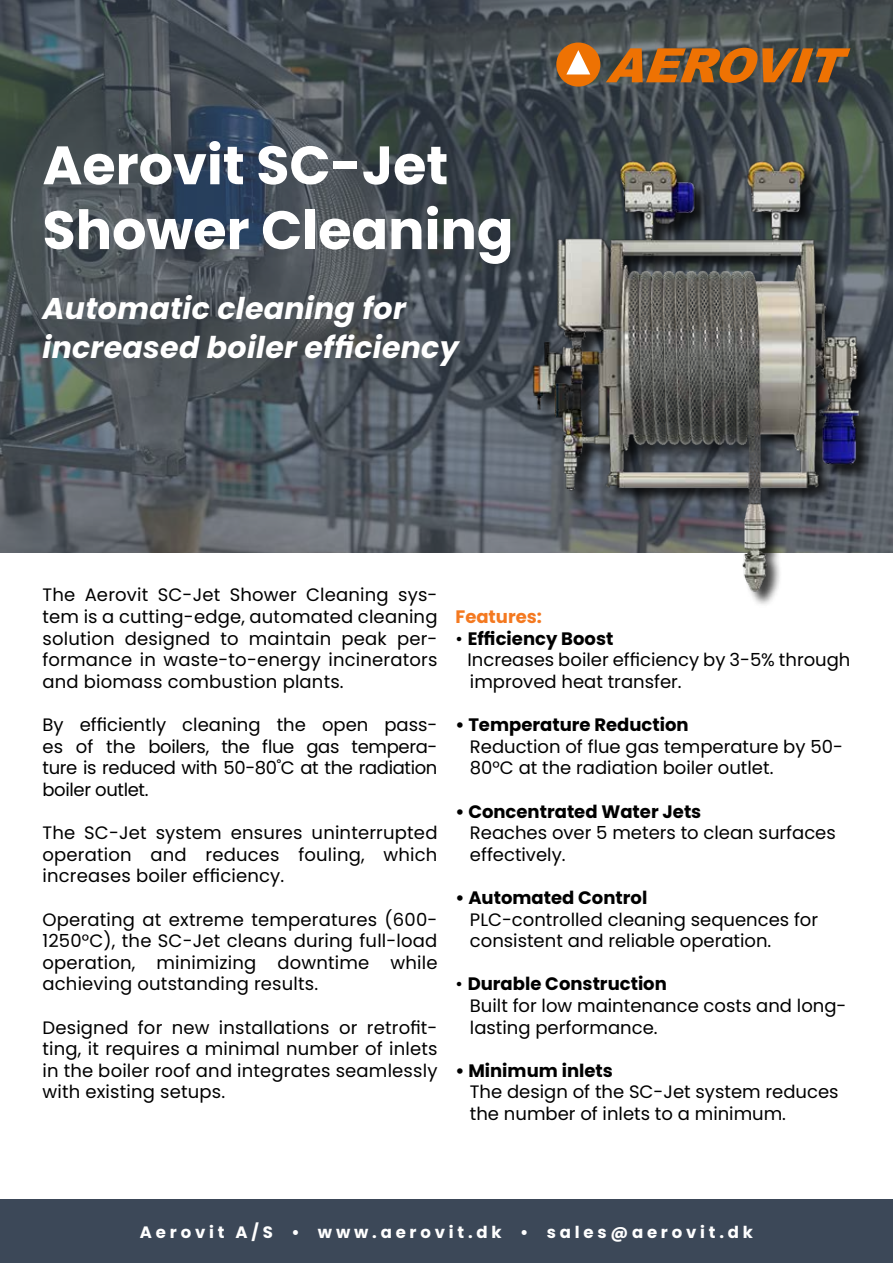
<style>
.page{position:relative;width:893px;height:1263px;background:#fff}
.page>*{position:absolute;margin:0;border:0;box-sizing:border-box;transform-origin:0 0}
.t1{font:700 54px/64.8px "Poppins";color:#fff}
.t2{font:italic 700 30px/39px "Poppins";letter-spacing:.01em;color:#fff}
.t3{font:18px/21.6px "Poppins";color:#000}
.t4{font:700 18px "Poppins";color:#000}
.t5{font:700 18px "Poppins";color:#f47920}
.t6{font:700 16.5px "Poppins";letter-spacing:.23em;color:#fff}
.s1{font-weight:700}
</style>
<div class="page">
<div style="left:0;top:1199px;width:893px;height:64px;background:#3c4858"></div>
<svg style="left:0;top:0;width:893px;height:553px;background:#495158"></svg>
<div style="left:533px;top:162px;width:342px;height:446px;background:#000;opacity:.75"></div>
<img style="left:530px;top:159px;width:335px;height:435px">
<svg style="left:606px;top:48px;width:244px;height:35px;background:#9d5f25"></svg>
<div style="left:556px;top:43px;width:44px;height:44px;background:#ee7203;border-radius:50%"></div>
<svg style="left:566px;top:50px;width:24px;height:24px"></svg>
<h1 class="t1" style="left:43px;top:133px;width:472px">Aerovit SC-Jet<br>Shower Cleaning</h1>
<h2 class="t2" style="left:43px;top:289px;width:418px">Automatic cleaning for increased boiler efficiency</h2>
<p class="t3" style="left:43px;top:584px;width:396px;text-align:justify">The Aerovit SC-Jet Shower Cleaning sys&shy;tem is a cutting-edge, automated cleaning solution designed to maintain peak per&shy;formance in waste-to-energy incinerators and biomass combustion plants.</p>
<p class="t3" style="left:43px;top:714px;width:396px;text-align:justify">By efficiently cleaning the open pass&shy;es of the boilers, the flue gas tempera&shy;ture is reduced with 50-80˚C at the radiation boiler outlet.</p>
<p class="t3" style="left:43px;top:822px;width:396px;text-align:justify">The SC-Jet system ensures uninterrupted operation and reduces fouling, which increases boiler efficiency.</p>
<p class="t3" style="left:43px;top:908px;width:396px;text-align:justify">Operating at extreme temperatures (600- 1250°C), the SC-Jet cleans during full-load operation, minimizing downtime while achieving outstanding results.</p>
<p class="t3" style="left:43px;top:1016px;width:396px;text-align:justify">Designed for new installations or retrofit&shy;ting, it requires a minimal number of inlets in the boiler roof and integrates seamlessly with existing setups.</p>
<p class="t5" style="left:455px;top:606px;width:88px">Features:</p>
<p class="t3" style="left:467px;top:628px;width:384px;text-indent:-12px">• <span class="s1">Efficiency Boost<br></span>Increases boiler efficiency by 3-5% through improved heat transfer.</p>
<p class="t4" style="left:455px;top:714px;width:235px">• Temperature Reduction</p>
<p class="t3" style="left:470px;top:736px;width:374px">Reduction of flue gas temperature by 50-<br>80°C at the radiation boiler outlet.</p>
<p class="t4" style="left:455px;top:801px;width:247px">• Concentrated Water Jets</p>
<p class="t3" style="left:470px;top:822px;width:367px">Reaches over 5 meters to clean surfaces effectively.</p>
<p class="t4" style="left:455px;top:887px;width:193px">• Automated Control</p>
<p class="t3" style="left:470px;top:908px;width:350px">PLC-controlled cleaning sequences for consistent and reliable operation.</p>
<p class="t3" style="left:470px;top:973px;width:378px;text-indent:-14px">• <span class="s1">Durable Construction<br></span>Built for low maintenance costs and long&shy;lasting performance.</p>
<p class="t4" style="left:455px;top:1060px;width:159px">• Minimum inlets</p>
<p class="t3" style="left:470px;top:1081px;width:370px">The design of the SC-Jet system reduces the number of inlets to a minimum.</p>
<p class="t6" style="left:140px;top:1222px;width:615px">Aerovit A/S • www.aerovit.dk • sales@aerovit.dk</p>
</div>
